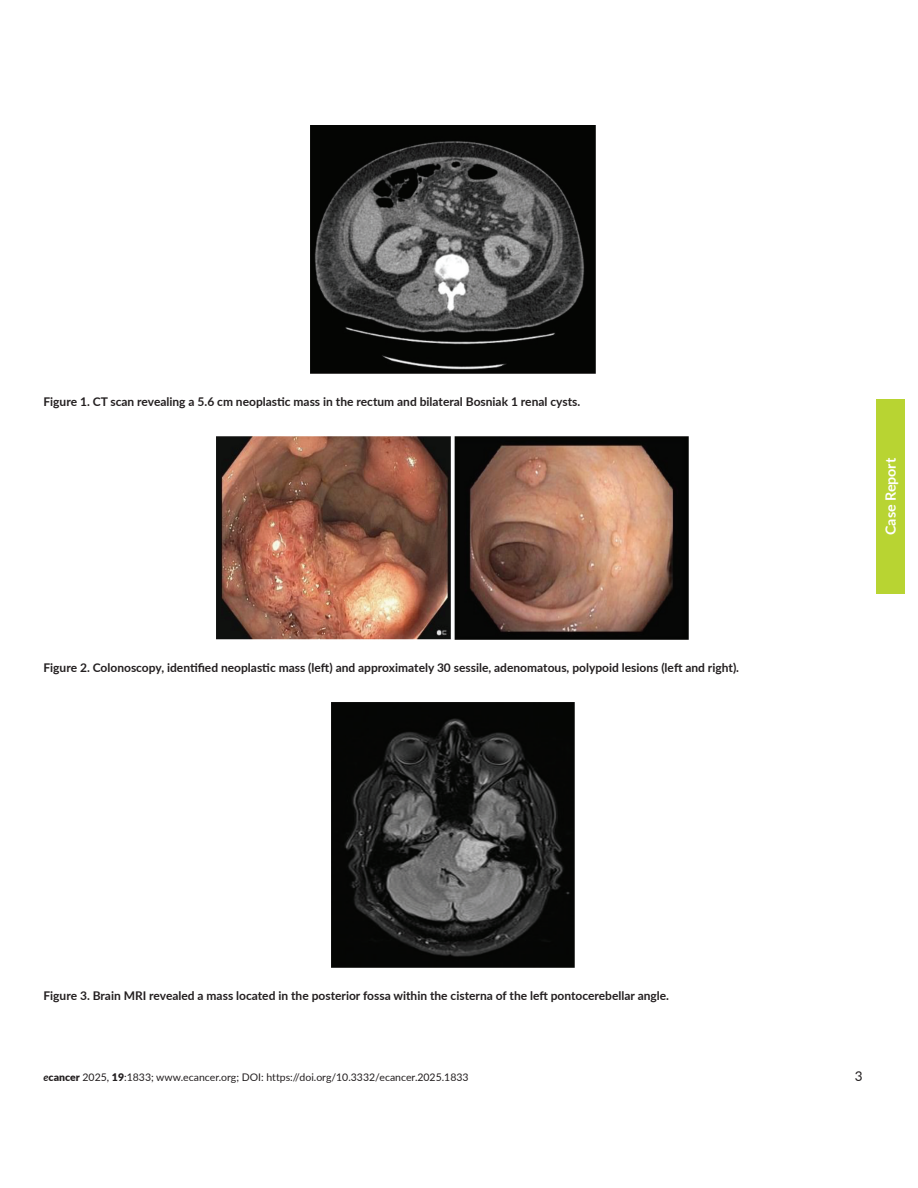
<style>
.page{position:relative;width:918px;height:1188px;background:#fff}
.page>*{position:absolute;margin:0;border:0;box-sizing:border-box;transform-origin:0 0}
.t1{font:700 14.25px "Lato";color:#fff}
.t2{font:13.5px "Lato";color:#231f20}
.t3{font:700 12px "Lato";color:#231f20}
.t4{font:10.5px "Lato";color:#231f20}
.s1{font-weight:700;font-style:italic}
.s2{font-weight:900}
</style>
<div class="page">
<div style="left:876px;top:399px;width:29px;height:195px;background:#b8d432"></div>
<img style="left:310px;top:126px;width:286px;height:248px">
<img style="left:217px;top:437px;width:472px;height:203px">
<img style="left:332px;top:702px;width:242px;height:266px">
<p class="t3" style="left:44px;top:393px;width:538px">Figure 1. CT scan revealing a 5.6 cm neoplastic mass in the rectum and bilateral Bosniak 1 renal cysts.</p>
<p class="t3" style="left:44px;top:659px;width:697px">Figure 2. Colonoscopy, identified neoplastic mass (left) and approximately 30 sessile, adenomatous, polypoid lesions (left and right).</p>
<p class="t1" style="left:880px;top:535px;width:79px;rotate:-90deg">Case Report</p>
<p class="t3" style="left:44px;top:987px;width:627px">Figure 3. Brain MRI revealed a mass located in the posterior fossa within the cisterna of the left pontocerebellar angle.</p>
<p class="t4" style="left:44px;top:1070px;width:427px"><span class="s1">e</span><span class="s2">cancer</span> 2025, <span class="s2">19</span>:1833; www.ecancer.org; DOI: https://doi.org/10.3332/ecancer.2025.1833</p>
<p class="t2" style="left:855px;top:1067px;width:9px">3</p>
</div>
